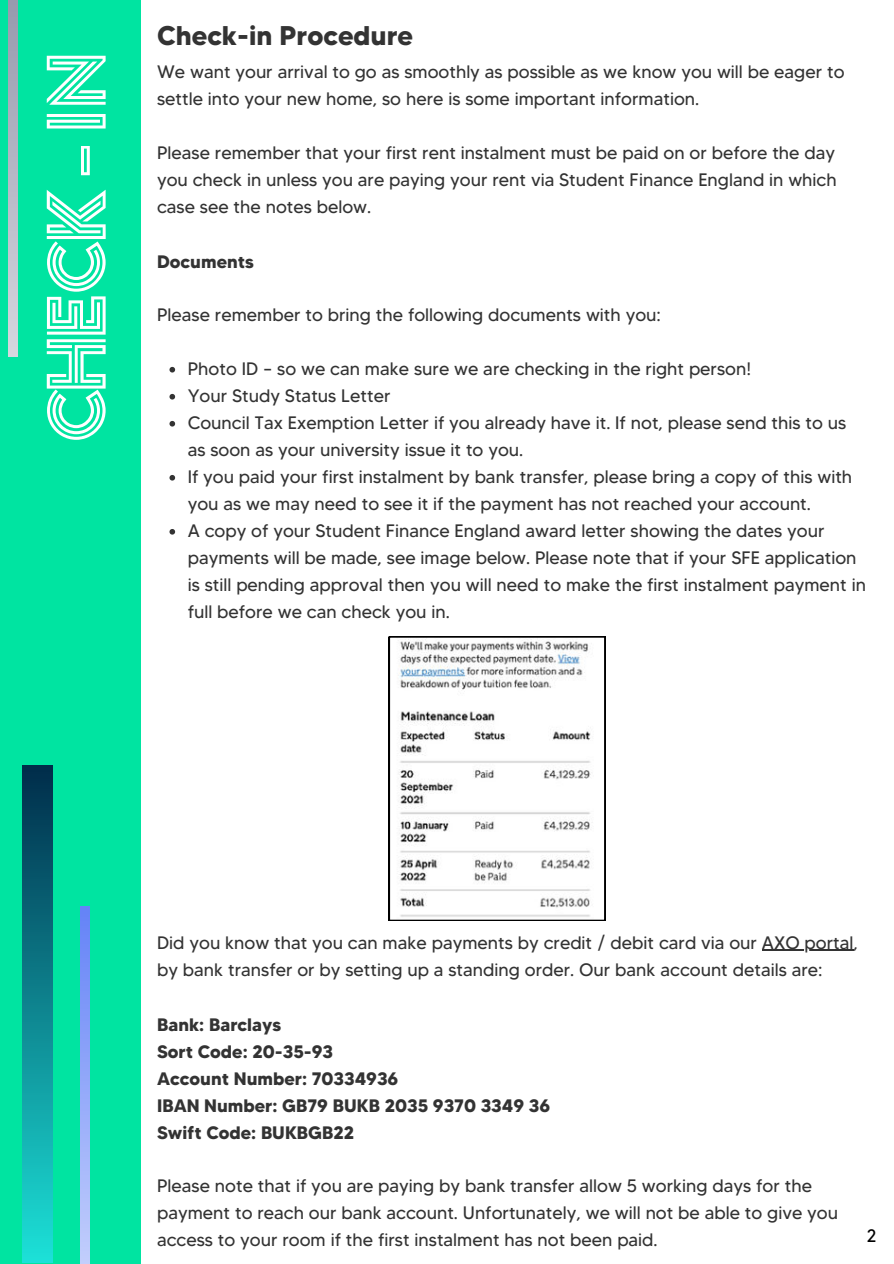
<style>
.page{position:relative;width:894px;height:1264px;background:#fff}
.page>*{position:absolute;margin:0;border:0;box-sizing:border-box;transform-origin:0 0}
.t1{font:84px "Argon PERSONAL";color:#fff}
.t2{font:700 27px "MADETOMMY";color:#333}
.t3{font:18px/27px "MADETOMMY";color:#333}
.t4{font:700 18px/27px "MADETOMMY";color:#333}
.t5{font:18px "MADETOMMY";color:#000}
</style>
<div class="page">
<div style="left:0;top:0;width:141px;height:1263px;background:#00e4a1"></div>
<div style="left:22px;top:765px;width:31px;height:497px;background:linear-gradient(to bottom,#002c4a,#1ce1d8)"></div>
<svg style="left:8px;top:0;width:9px;height:357px;background:#b6b8c6"></svg>
<svg style="left:80px;top:907px;width:9px;height:356px;background:#92a8f9"></svg>
<svg style="left:389px;top:636px;width:216px;height:284px"></svg>
<svg style="left:169px;top:367px;width:6px;height:5px"></svg>
<svg style="left:169px;top:394px;width:6px;height:5px"></svg>
<svg style="left:169px;top:421px;width:6px;height:5px"></svg>
<svg style="left:169px;top:475px;width:6px;height:5px"></svg>
<svg style="left:169px;top:529px;width:6px;height:5px"></svg>
<hr style="left:761px;top:949px;width:92px;height:1px;background:#333">
<h1 class="t1" style="left:38px;top:439px;width:389px;rotate:-90deg">check-in</h1>
<h2 class="t2" style="left:157px;top:19px;width:257px">Check-in Procedure</h2>
<p class="t3" style="left:157px;top:58px;width:688px">We want your arrival to go as smoothly as possible as we know you will be eager to settle into your new home, so here is some important information.</p>
<p class="t3" style="left:157px;top:139px;width:681px;text-align:justify">Please remember that your first rent instalment must be paid on or before the day you check in unless you are paying your rent via Student Finance England in which case see the notes below.</p>
<p class="t4" style="left:157px;top:248px;width:98px">Documents</p>
<p class="t3" style="left:157px;top:301px;width:505px">Please remember to bring the following documents with you:</p>
<p class="t3" style="left:188px;top:355px;width:679px">Photo ID – so we can make sure we are checking in the right person!<br>Your Study Status Letter<br>Council Tax Exemption Letter if you already have it. If not, please send this to us as soon as your university issue it to you.<br>If you paid your first instalment by bank transfer, please bring a copy of this with you as we may need to see it if the payment has not reached your account.<br>A copy of your Student Finance England award letter showing the dates your payments will be made, see image below. Please note that if your SFE application is still pending approval then you will need to make the first instalment payment in full before we can check you in.</p>
<p class="t3" style="left:157px;top:928px;width:702px">Did you know that you can make payments by credit / debit card via our AXO portal, by bank transfer or by setting up a standing order. Our bank account details are:</p>
<p class="t4" style="left:157px;top:1010px;width:394px">Bank: Barclays<br>Sort Code: 20-35-93<br>Account Number: 70334936<br>IBAN Number: GB79 BUKB 2035 9370 3349 36<br>Swift Code: BUKBGB22</p>
<p class="t3" style="left:157px;top:1171px;width:682px">Please note that if you are paying by bank transfer allow 5 working days for the payment to reach our bank account. Unfortunately, we will not be able to give you access to your room if the first instalment has not been paid.</p>
<p class="t5" style="left:866px;top:1224px;width:11px">2</p>
</div>
